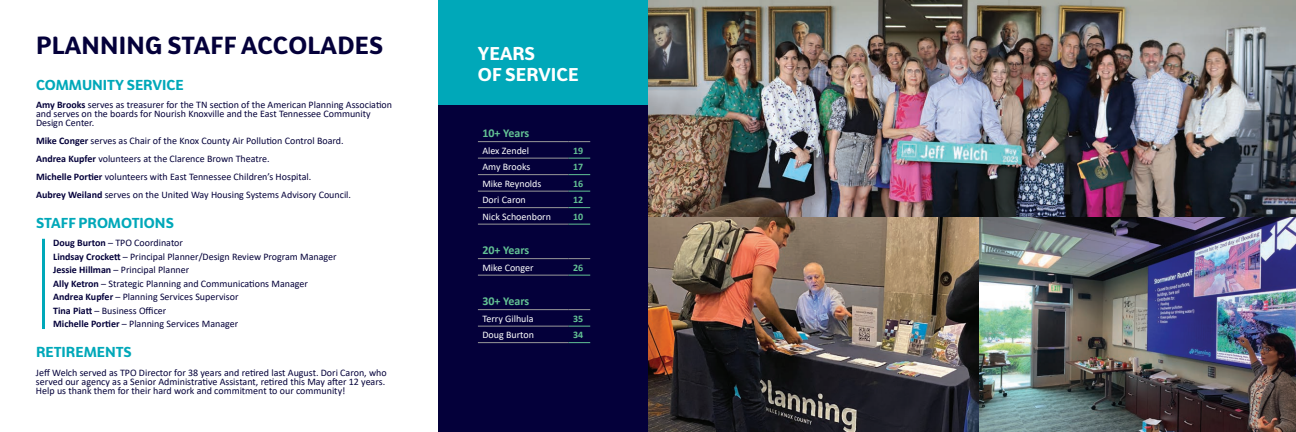
<style>
.page{position:relative;width:1296px;height:432px;background:#fff}
.page>*{position:absolute;margin:0;border:0;box-sizing:border-box;transform-origin:0 0}
.t1{font:700 24px "Bw Surco";letter-spacing:.01em;color:#04003a}
.t2{font:700 18px/21.8px "Bw Surco";color:#fff}
.t3{font:700 14px "Bw Surco";color:#00a8b9}
.t4{font:700 12px "Calibri";color:#63c294}
.t5{font:10px/13.5px "Calibri";color:#04003a}
.t6{font:10px "Calibri";color:#fff}
.t7{font:700 10px "Calibri";color:#63c294}
.s1{font-weight:700}
</style>
<div class="page">
<img style="left:648px;top:0;width:648px;height:432px">
<div style="left:438px;top:0;width:210px;height:432px;background:#04003a"></div>
<hr style="left:478px;top:141px;width:91px;height:1px;background:#999">
<hr style="left:478px;top:158px;width:91px;height:1px;background:#999">
<hr style="left:478px;top:174px;width:91px;height:1px;background:#999">
<hr style="left:478px;top:191px;width:91px;height:1px;background:#999">
<hr style="left:478px;top:207px;width:91px;height:1px;background:#999">
<hr style="left:478px;top:224px;width:91px;height:1px;background:#999">
<hr style="left:478px;top:258px;width:91px;height:1px;background:#999">
<hr style="left:478px;top:275px;width:91px;height:1px;background:#999">
<hr style="left:478px;top:309px;width:91px;height:1px;background:#999">
<hr style="left:478px;top:326px;width:91px;height:1px;background:#999">
<hr style="left:478px;top:342px;width:91px;height:1px;background:#999">
<svg style="left:569px;top:342px;width:21px;height:1px"></svg>
<svg style="left:569px;top:326px;width:21px;height:1px"></svg>
<svg style="left:569px;top:207px;width:21px;height:1px"></svg>
<svg style="left:569px;top:224px;width:21px;height:1px"></svg>
<svg style="left:569px;top:275px;width:21px;height:1px"></svg>
<svg style="left:569px;top:191px;width:21px;height:1px"></svg>
<svg style="left:569px;top:174px;width:21px;height:1px"></svg>
<svg style="left:569px;top:141px;width:21px;height:1px"></svg>
<svg style="left:569px;top:158px;width:21px;height:1px"></svg>
<svg style="left:569px;top:258px;width:21px;height:1px"></svg>
<svg style="left:569px;top:309px;width:21px;height:1px"></svg>
<div style="left:438px;top:0;width:210px;height:104px;background:#00a8b9"></div>
<hr style="left:42px;top:239px;width:3px;height:90px;background:#00a8b9">
<h1 class="t1" style="left:36px;top:29px;width:349px">PLANNING STAFF ACCOLADES</h1>
<h3 class="t3" style="left:36px;top:75px;width:149px">COMMUNITY SERVICE</h3>
<p class="t5" style="left:36px;top:100px;width:358px;line-height:9px"><span class="s1">Amy Brooks</span> serves as treasurer for the TN section of the American Planning Association and serves on the boards for Nourish Knoxville and the East Tennessee Community<br>Design Center.</p>
<p class="t5" style="left:36px;top:131px;width:317px;line-height:18px"><span class="s1">Mike Conger</span> serves as Chair of the Knox County Air Pollution Control Board.<br><span class="s1">Andrea Kupfer</span> volunteers at the Clarence Brown Theatre.<br><span class="s1">Michelle Portier</span> volunteers with East Tennessee Children’s Hospital.<br><span class="s1">Aubrey Weiland</span> serves on the United Way Housing Systems Advisory Council.</p>
<h3 class="t3" style="left:36px;top:213px;width:139px">STAFF PROMOTIONS</h3>
<p class="t5" style="left:53px;top:236px;width:285px"><span class="s1">Doug Burton</span> – TPO Coordinator<br><span class="s1">Lindsay Crockett</span> – Principal Planner/Design Review Program Manager <span class="s1">Jessie Hillman</span> – Principal Planner<br><span class="s1">Ally Ketron</span> – Strategic Planning and Communications Manager <span class="s1">Andrea Kupfer</span> – Planning Services Supervisor<br><span class="s1">Tina Piatt</span> – Business Officer<br><span class="s1">Michelle Portier</span> – Planning Services Manager</p>
<h3 class="t3" style="left:36px;top:343px;width:97px">RETIREMENTS</h3>
<p class="t5" style="left:36px;top:367px;width:352px;line-height:9px">Jeff Welch served as TPO Director for 38 years and retired last August. Dori Caron, who served our agency as a Senior Administrative Assistant, retired this May after 12 years.<br>Help us thank them for their hard work and commitment to our community!</p>
<h2 class="t2" style="left:478px;top:41px;width:102px">YEARS<br>OF SERVICE</h2>
<p class="t4" style="left:482px;top:125px;width:48px">10+ Years</p>
<p class="t6" style="left:482px;top:143px;width:48px">Alex Zendel</p>
<p class="t7" style="left:573px;top:143px;width:12px">19</p>
<p class="t6" style="left:482px;top:160px;width:50px">Amy Brooks</p>
<p class="t7" style="left:573px;top:160px;width:12px">17</p>
<p class="t6" style="left:482px;top:176px;width:60px">Mike Reynolds</p>
<p class="t7" style="left:573px;top:176px;width:12px">16</p>
<p class="t6" style="left:482px;top:193px;width:45px">Dori Caron</p>
<p class="t7" style="left:573px;top:193px;width:12px">12</p>
<p class="t6" style="left:482px;top:209px;width:70px">Nick Schoenborn</p>
<p class="t7" style="left:573px;top:209px;width:12px">10</p>
<p class="t4" style="left:482px;top:242px;width:48px">20+ Years</p>
<p class="t6" style="left:482px;top:260px;width:53px">Mike Conger</p>
<p class="t7" style="left:573px;top:260px;width:12px">26</p>
<p class="t4" style="left:482px;top:293px;width:48px">30+ Years</p>
<p class="t6" style="left:482px;top:311px;width:53px">Terry Gilhula</p>
<p class="t7" style="left:573px;top:311px;width:12px">35</p>
<p class="t6" style="left:482px;top:328px;width:53px">Doug Burton</p>
<p class="t7" style="left:573px;top:328px;width:12px">34</p>
</div>
